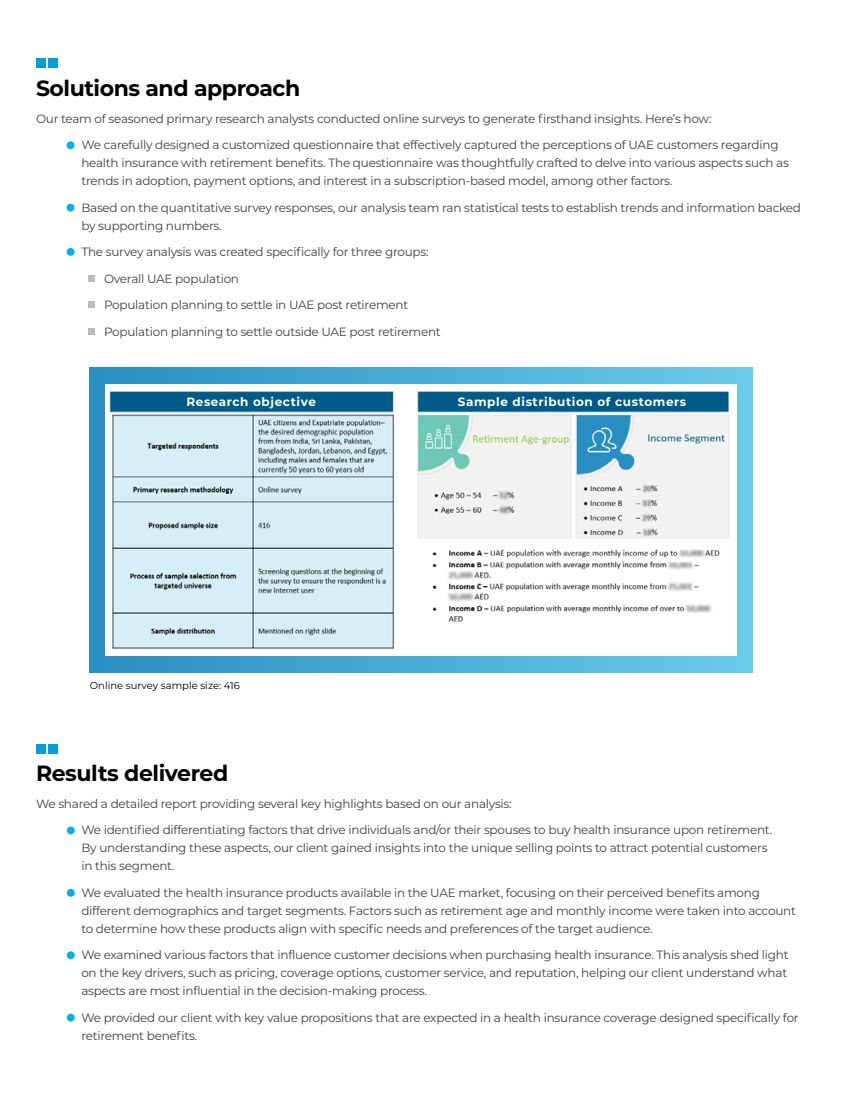
<style>
.page{position:relative;width:842px;height:1105px;background:#fff}
.page>*{position:absolute;margin:0;border:0;box-sizing:border-box;transform-origin:0 0}
.t1{font:700 22px "Montserrat";letter-spacing:-.02em;color:#000}
.t2{font:12px/18px "Montserrat";letter-spacing:-.02em;color:#404040}
.t3{font:700 12px "Montserrat";letter-spacing:.05em;color:#fff}
.t4{font:10px "Montserrat";color:#000}
</style>
<div class="page">
<div style="left:67px;top:248px;width:7px;height:8px;background:#00aeef;border-radius:50%"></div>
<svg style="left:89px;top:276px;width:6px;height:6px"></svg>
<svg style="left:89px;top:301px;width:6px;height:6px"></svg>
<svg style="left:89px;top:328px;width:6px;height:6px"></svg>
<div style="left:36px;top:744px;width:10px;height:10px;background:#049fdb"></div>
<div style="left:48px;top:744px;width:10px;height:10px;background:#049fdb"></div>
<div style="left:67px;top:826px;width:8px;height:8px;background:#00aeef;border-radius:50%"></div>
<div style="left:67px;top:889px;width:8px;height:7px;background:#00aeef;border-radius:50%"></div>
<div style="left:67px;top:951px;width:8px;height:8px;background:#00aeef;border-radius:50%"></div>
<div style="left:67px;top:1013px;width:8px;height:8px;background:#00aeef;border-radius:50%"></div>
<svg style="left:90px;top:367px;width:662px;height:305px;background:#50afd7"></svg>
<img style="left:106px;top:384px;width:630px;height:271px">
<div style="left:184px;top:394px;width:148px;height:17px;background:#005b88"></div>
<div style="left:427px;top:394px;width:259px;height:17px;background:#005b88"></div>
<div style="left:36px;top:58px;width:10px;height:10px;background:#049fdb"></div>
<div style="left:48px;top:58px;width:10px;height:10px;background:#049fdb"></div>
<div style="left:67px;top:141px;width:7px;height:8px;background:#00aeef;border-radius:50%"></div>
<div style="left:67px;top:204px;width:7px;height:7px;background:#00aeef;border-radius:50%"></div>
<h1 class="t1" style="left:36px;top:73px;width:266px">Solutions and approach</h1>
<p class="t2" style="left:36px;top:109px;width:677px">Our team of seasoned primary research analysts conducted online surveys to generate firsthand insights. Here’s how:</p>
<p class="t2" style="left:81px;top:136px;width:709px">We carefully designed a customized questionnaire that effectively captured the perceptions of UAE customers regarding health insurance with retirement benefits. The questionnaire was thoughtfully crafted to delve into various aspects such as trends in adoption, payment options, and interest in a subscription-based model, among other factors.</p>
<p class="t2" style="left:81px;top:198px;width:721px">Based on the quantitative survey responses, our analysis team ran statistical tests to establish trends and information backed by supporting numbers.</p>
<p class="t2" style="left:81px;top:243px;width:349px">The survey analysis was created specifically for three groups:</p>
<p class="t2" style="left:104px;top:269px;width:137px">Overall UAE population</p>
<p class="t2" style="left:104px;top:296px;width:306px">Population planning to settle in UAE post retirement</p>
<p class="t2" style="left:104px;top:322px;width:338px">Population planning to settle outside UAE post retirement</p>
<p class="t3" style="left:186px;top:393px;width:131px">Research objective</p>
<p class="t3" style="left:458px;top:393px;width:230px">Sample distribution of customers</p>
<p class="t4" style="left:90px;top:678px;width:151px">Online survey sample size: 416</p>
<h1 class="t1" style="left:36px;top:757px;width:194px">Results delivered</h1>
<p class="t2" style="left:36px;top:794px;width:477px">We shared a detailed report providing several key highlights based on our analysis:</p>
<p class="t2" style="left:81px;top:820px;width:692px">We identified differentiating factors that drive individuals and/or their spouses to buy health insurance upon retirement.<br>By understanding these aspects, our client gained insights into the unique selling points to attract potential customers in this segment.</p>
<p class="t2" style="left:81px;top:883px;width:716px">We evaluated the health insurance products available in the UAE market, focusing on their perceived benefits among different demographics and target segments. Factors such as retirement age and monthly income were taken into account to determine how these products align with specific needs and preferences of the target audience.</p>
<p class="t2" style="left:81px;top:945px;width:709px;text-align:justify">We examined various factors that influence customer decisions when purchasing health insurance. This analysis shed light on the key drivers, such as pricing, coverage options, customer service, and reputation, helping our client understand what aspects are most influential in the decision-making process.</p>
<p class="t2" style="left:81px;top:1008px;width:719px">We provided our client with key value propositions that are expected in a health insurance coverage designed specifically for retirement benefits.</p>
</div>
